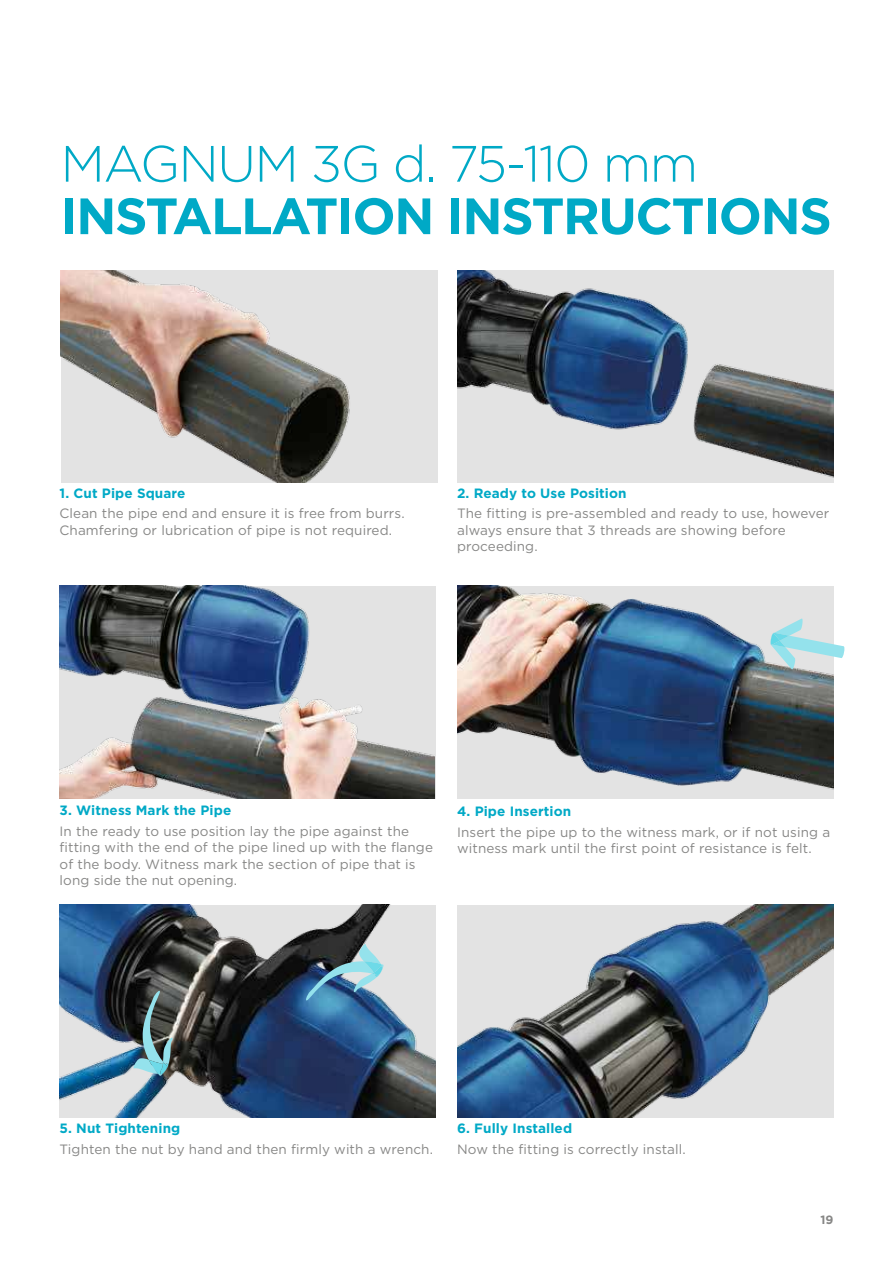
<style>
.page{position:relative;width:893px;height:1263px;background:#fff}
.page>*{position:absolute;margin:0;border:0;box-sizing:border-box;transform-origin:0 0}
.t1{font:700 51px "Gotham";letter-spacing:-.03em;color:#00a9c6}
.t2{font:300 51px "Gotham";letter-spacing:-.03em;color:#00a9c6}
.t3{font:13.5px/16.5px "Gotham";letter-spacing:.01em;color:#878786}
.t4{font:700 13.5px "Gotham";letter-spacing:.01em;color:#00a9c6}
.t5{font:700 12px "Gotham";color:#878786}
</style>
<div class="page">
<img style="left:457px;top:586px;width:376px;height:212px">
<img style="left:457px;top:270px;width:376px;height:213px">
<img style="left:61px;top:270px;width:376px;height:213px">
<img style="left:60px;top:586px;width:375px;height:212px">
<img style="left:60px;top:905px;width:376px;height:212px">
<img style="left:457px;top:905px;width:376px;height:212px">
<svg style="left:770px;top:618px;width:75px;height:51px;background:#c6e3e6"></svg>
<svg style="left:133px;top:991px;width:40px;height:85px;background:#587274"></svg>
<img style="left:306px;top:943px;width:78px;height:57px">
<h1 class="t2" style="left:61px;top:141px;width:639px">MAGNUM 3G d. 75-110 mm</h1>
<h1 class="t1" style="left:61px;top:193px;width:773px">INSTALLATION INSTRUCTIONS</h1>
<p class="t4" style="left:60px;top:487px;width:127px">1. Cut Pipe Square</p>
<p class="t3" style="left:60px;top:506px;width:347px">Clean the pipe end and ensure it is free from burrs.<br>Chamfering or lubrication of pipe is not required.</p>
<p class="t4" style="left:457px;top:487px;width:171px">2. Ready to Use Position</p>
<p class="t3" style="left:457px;top:506px;width:374px">The fitting is pre-assembled and ready to use, however always ensure that 3 threads are showing before proceeding.</p>
<p class="t4" style="left:60px;top:804px;width:173px">3. Witness Mark the Pipe</p>
<p class="t3" style="left:60px;top:823px;width:375px">In the ready to use position lay the pipe against the fitting with the end of the pipe lined up with the flange of the body. Witness mark the section of pipe that is long side the nut opening.</p>
<p class="t4" style="left:457px;top:805px;width:116px">4. Pipe Insertion</p>
<p class="t3" style="left:457px;top:824px;width:375px">Insert the pipe up to the witness mark, or if not using a witness mark until the first point of resistance is felt.</p>
<p class="t4" style="left:60px;top:1122px;width:122px">5. Nut Tightening</p>
<p class="t3" style="left:60px;top:1141px;width:375px">Tighten the nut by hand and then firmly with a wrench.</p>
<p class="t4" style="left:457px;top:1122px;width:116px">6. Fully Installed</p>
<p class="t3" style="left:457px;top:1141px;width:230px">Now the fitting is correctly install.</p>
<p class="t5" style="left:820px;top:1215px;width:15px">19</p>
</div>
